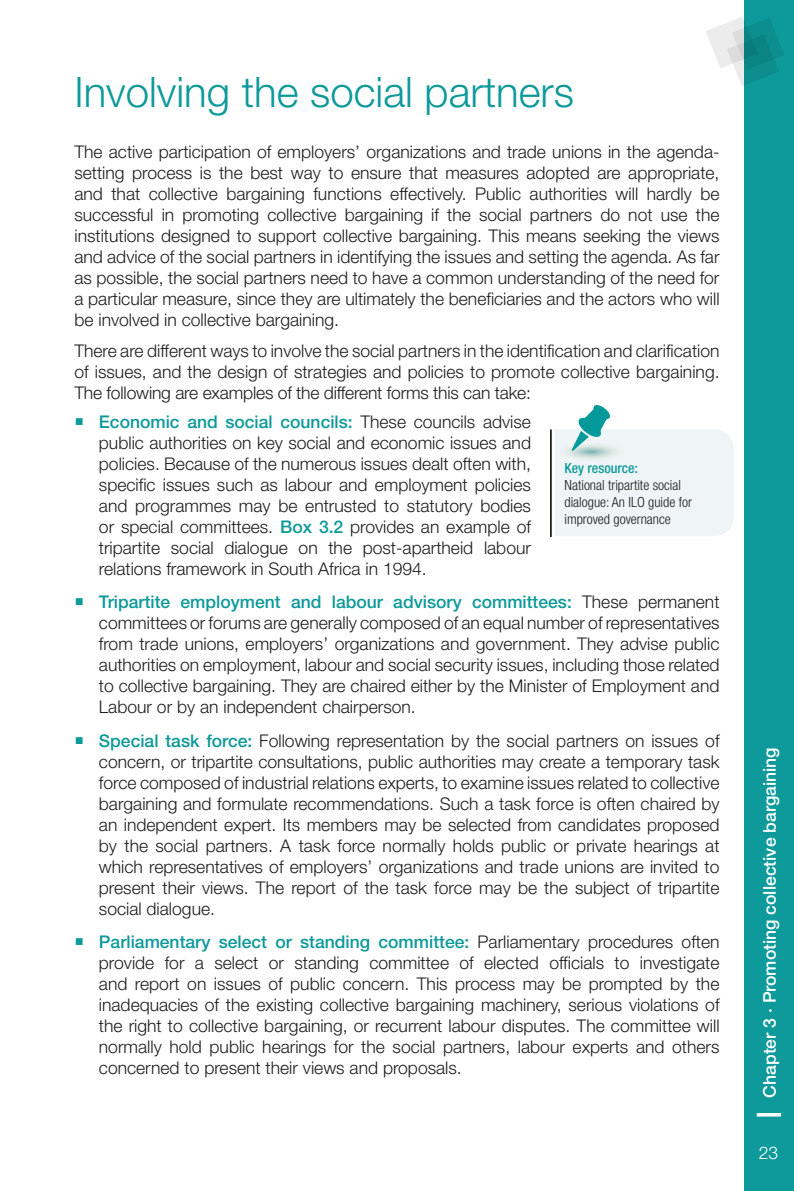
<style>
.page{position:relative;width:794px;height:1191px;background:#fff}
.page>*{position:absolute;margin:0;border:0;box-sizing:border-box;transform-origin:0 0}
.t1{font:300 42px "Helvetica Neue";color:#0e999a}
.t2{font:300 17.5px/21px "Helvetica Neue";color:#1d1d1b;text-align:justify}
.t3{font:500 17.5px "Helvetica Neue";color:#fff}
.t4{font:300 17.5px "Helvetica Neue";color:#fff}
.t5{font:300 condensed 14px/16.8px "Helvetica Neue";color:#1d1d1b}
.t6{font:500 condensed 14px "Helvetica Neue";color:#0e999a}
.s1{color:#0e999a}
.s2{font-weight:500;color:#0e999a}
</style>
<div class="page">
<div style="left:744px;top:0;width:50px;height:1191px;background:#0e999a"></div>
<hr style="left:756px;top:1113px;width:25px;height:3px;background:#fff">
<svg style="left:706px;top:17px;width:78px;height:69px"></svg>
<hr style="left:550px;top:429px;width:2px;height:108px;background:#1d1d1b">
<svg style="left:555px;top:405px;width:179px;height:131px"></svg>
<h1 class="t1" style="left:74px;top:67px;width:501px">Involving the social partners</h1>
<p class="t2" style="left:74px;top:141px;width:646px">The active participation of employers’ organizations and trade unions in the agenda&shy;setting process is the best way to ensure that measures adopted are appropriate, and that collective bargaining functions effectively. Public authorities will hardly be successful in promoting collective bargaining if the social partners do not use the institutions designed to support collective bargaining. This means seeking the views and advice of the social partners in identifying the issues and setting the agenda. As far as possible, the social partners need to have a common understanding of the need for a particular measure, since they are ultimately the beneficiaries and the actors who will be involved in collective bargaining.</p>
<p class="t2" style="left:74px;top:340px;width:646px">There are different ways to involve the social partners in the identification and clarification of issues, and the design of strategies and policies to promote collective bargaining.<br>The following are examples of the different forms this can take:</p>
<p class="t2" style="left:99px;top:410px;width:433px;text-indent:-24px"><span class="s1">○</span> <span class="s2">Economic and social councils:</span> These councils advise public authorities on key social and economic issues and policies. Because of the numerous issues dealt often with, specific issues such as labour and employment policies and programmes may be entrusted to statutory bodies or special committees. <span class="s2">Box 3.2</span> provides an example of tripartite social dialogue on the post-apartheid labour relations framework in South Africa in 1994.</p>
<p class="t2" style="left:99px;top:591px;width:622px;text-indent:-24px"><span class="s1">○</span> <span class="s2">Tripartite employment and labour advisory committees:</span> These permanent committees or forums are generally composed of an equal number of representatives from trade unions, employers’ organizations and government. They advise public authorities on employment, labour and social security issues, including those related to collective bargaining. They are chaired either by the Minister of Employment and Labour or by an independent chairperson.</p>
<p class="t2" style="left:99px;top:729px;width:622px;text-indent:-24px"><span class="s1">○</span> <span class="s2">Special task force:</span> Following representation by the social partners on issues of concern, or tripartite consultations, public authorities may create a temporary task force composed of industrial relations experts, to examine issues related to collective bargaining and formulate recommendations. Such a task force is often chaired by an independent expert. Its members may be selected from candidates proposed by the social partners. A task force normally holds public or private hearings at which representatives of employers’ organizations and trade unions are invited to present their views. The report of the task force may be the subject of tripartite social dialogue.</p>
<p class="t2" style="left:99px;top:931px;width:622px;text-indent:-24px"><span class="s1">○</span> <span class="s2">Parliamentary select or standing committee:</span> Parliamentary procedures often provide for a select or standing committee of elected officials to investigate and report on issues of public concern. This process may be prompted by the inadequacies of the existing collective bargaining machinery, serious violations of the right to collective bargaining, or recurrent labour disputes. The committee will normally hold public hearings for the social partners, labour experts and others concerned to present their views and proposals.</p>
<p class="t6" style="left:564px;top:460px;width:75px">Key resource:</p>
<p class="t5" style="left:564px;top:477px;width:129px">National tripartite social dialogue: An ILO guide for improved governance</p>
<p class="t3" style="left:759px;top:1097px;width:352px;rotate:-90deg">Chapter 3 · Promoting collective bargaining</p>
<p class="t4" style="left:758px;top:1141px;width:21px">23</p>
</div>
